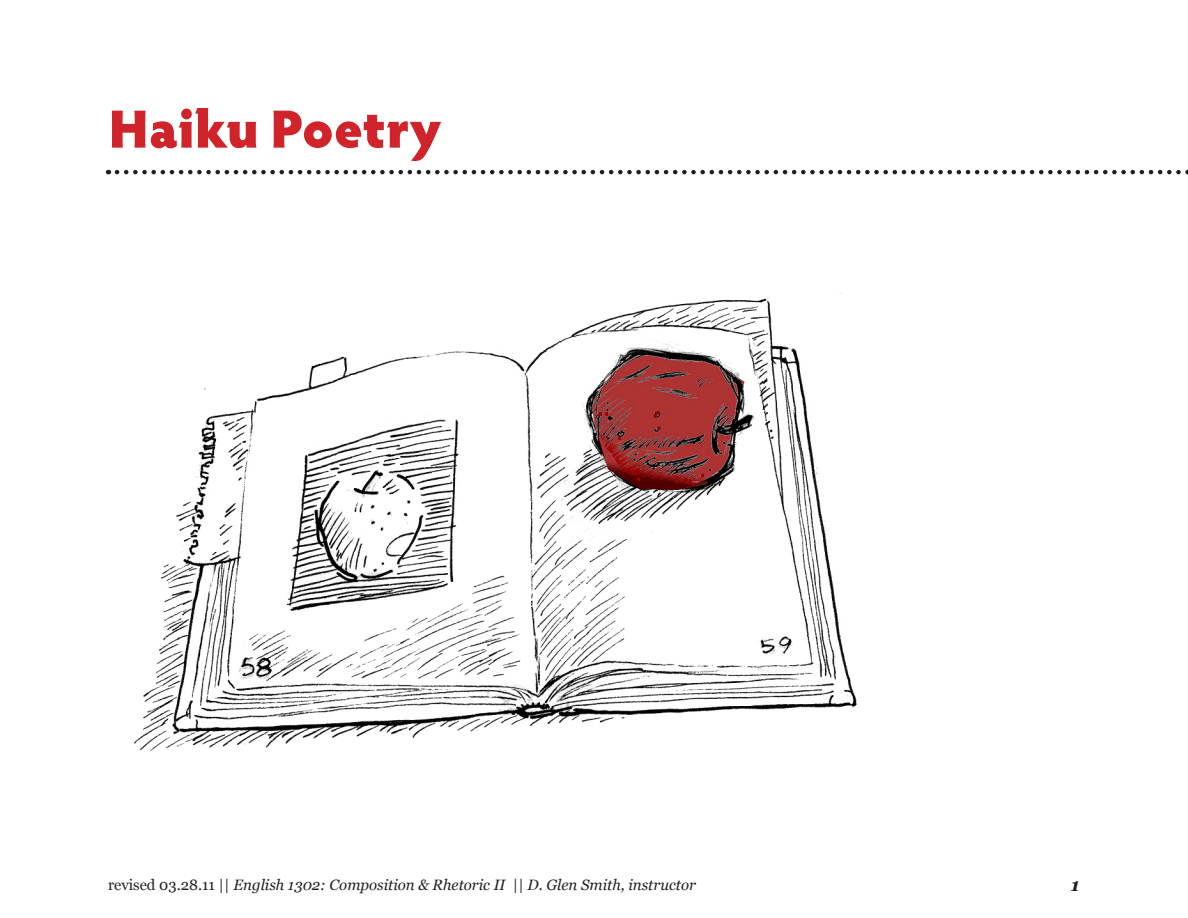
<style>
.page{position:relative;width:1188px;height:918px;background:#fff}
.page>*{position:absolute;margin:0;border:0;box-sizing:border-box;transform-origin:0 0}
.t1{font:900 54px "Hypatia Sans Pro";color:#d1232a}
.t2{font:italic 700 18px "Georgia";color:#231f20}
.t3{font:italic 15px "Georgia";color:#231f20}
.s1{font-style:normal}
</style>
<div class="page">
<svg style="left:117px;top:170px;width:1071px;height:4px"></svg>
<img style="left:134px;top:293px;width:723px;height:458px">
<p class="t1" style="left:108px;top:89px;width:335px">Haiku Poetry</p>
<p class="t3" style="left:108px;top:875px;width:589px"><span class="s1">revised 03.28.11 ||</span> English 1302: Composition &amp; Rhetoric II || D. Glen Smith, instructor</p>
<p class="t2" style="left:1071px;top:873px;width:10px">1</p>
</div>
